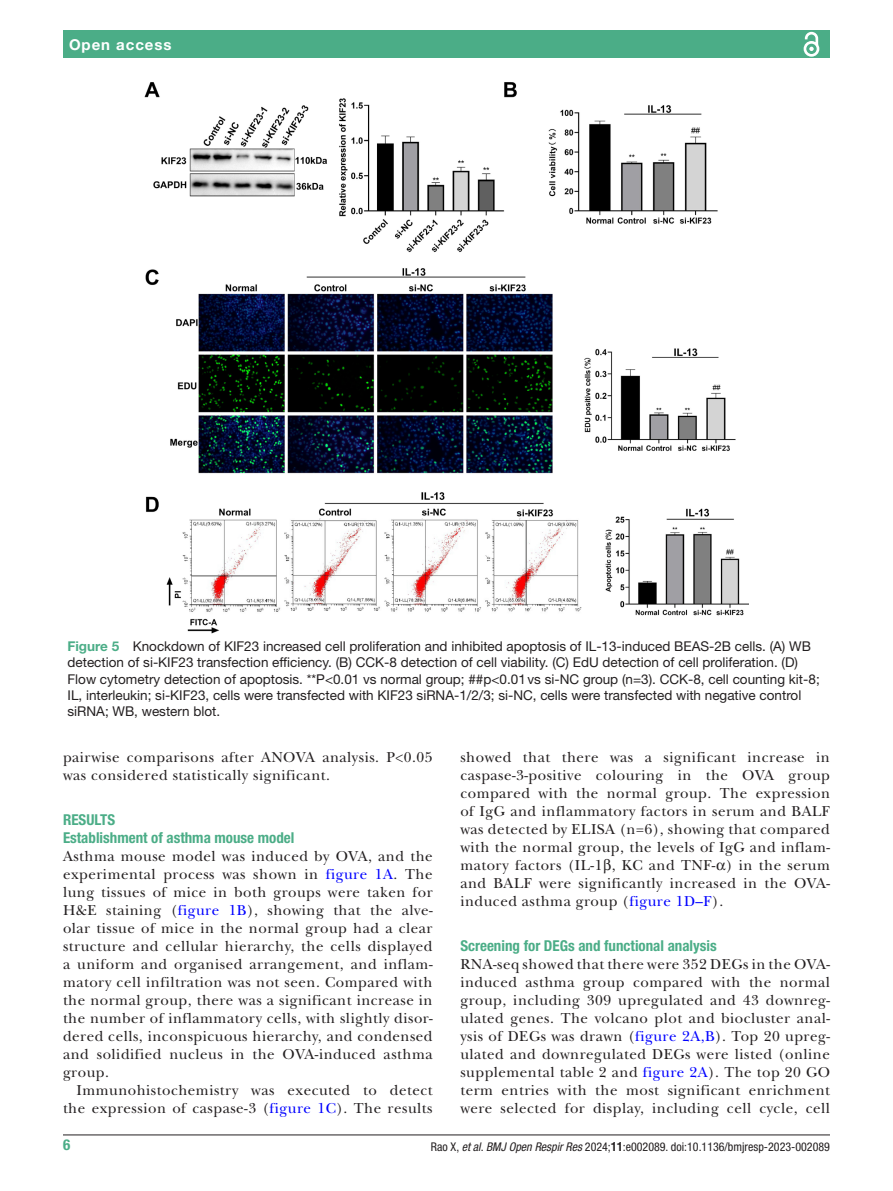
<style>
.page{position:relative;width:893px;height:1191px;background:#fff}
.page>*{position:absolute;margin:0;border:0;box-sizing:border-box;transform-origin:0 0}
.t1{font:15px/18px "New Baskerville";letter-spacing:.035em;color:#231f20;text-align:justify}
.t2{font:700 condensed 15px/18px "Helvetica Neue LT Std";color:#4bad87}
.t3{font:700 15px "Helvetica Neue LT Std";letter-spacing:.065em;color:#fff}
.t4{font:13.5px/16.2px "Helvetica Neue LT Std";color:#231f20}
.t5{font:condensed 12px "Helvetica Neue LT Std";color:#231f20}
.s1{font-weight:700;color:#4bad87}
.s2{color:#00f}
.s3{font-style:italic}
.s4{font-family:"Helvetica";font-weight:700}
</style>
<div class="page">
<hr style="left:63px;top:1134px;width:767px;height:1px;background:#231f20">
<div style="left:63px;top:31px;width:767px;height:27px;background:#4bad87"></div>
<svg style="left:803px;top:31px;width:17px;height:26px"></svg>
<img style="left:144px;top:82px;width:605px;height:551px">
<p class="t3" style="left:69px;top:35px;width:104px">Open access</p>
<p class="t4" style="left:68px;top:638px;width:754px"><span class="s1">Figure 5</span> Knockdown of KIF23 increased cell proliferation and inhibited apoptosis of IL-13-induced BEAS-2B cells. (A) WB detection of si-KIF23 transfection efficiency. (B) CCK-8 detection of cell viability. (C) EdU detection of cell proliferation. (D)<br>Flow cytometry detection of apoptosis. **P&lt;0.01 vs normal group; ##p&lt;0.01vs si-NC group (n=3). CCK-8, cell counting kit-8; IL, interleukin; si-KIF23, cells were transfected with KIF23 siRNA-1/2/3; si-NC, cells were transfected with negative control siRNA; WB, western blot.</p>
<p class="t1" style="left:63px;top:748px;width:371px">pairwise comparisons after ANOVA analysis. P&lt;0.05 was considered statistically significant.</p>
<p class="t2" style="left:63px;top:810px;width:233px">RESULTS<br>Establishment of asthma mouse model</p>
<p class="t1" style="left:63px;top:847px;width:371px">Asthma mouse model was induced by OVA, and the experimental process was shown in <span class="s2">figure 1A</span>. The lung tissues of mice in both groups were taken for H&amp;E staining (<span class="s2">figure 1B</span>), showing that the alve&shy;olar tissue of mice in the normal group had a clear structure and cellular hierarchy, the cells displayed a uniform and organised arrangement, and inflam&shy;matory cell infiltration was not seen. Compared with the normal group, there was a significant increase in the number of inflammatory cells, with slightly disor&shy;dered cells, inconspicuous hierarchy, and condensed and solidified nucleus in the OVA-induced asthma group.</p>
<p class="t1" style="left:63px;top:1081px;width:371px;text-align:right">Immunohistochemistry was executed to detect the expression of caspase-3 (<span class="s2">figure 1C</span>). The results</p>
<p class="t1" style="left:460px;top:748px;width:371px">showed that there was a significant increase in caspase-3-positive colouring in the OVA group compared with the normal group. The expression of IgG and inflammatory factors in serum and BALF was detected by ELISA (n=6), showing that compared with the normal group, the levels of IgG and inflam&shy;matory factors (IL-1 , KC and TNF- ) in the serum and BALF were significantly increased in the OVA&shy;induced asthma group (<span class="s2">figure 1D–F</span>).</p>
<p class="t2" style="left:460px;top:936px;width:258px">Screening for DEGs and functional analysis</p>
<p class="t1" style="left:460px;top:955px;width:371px">RNA-seq showed that there were 352 DEGs in the OVA&shy;induced asthma group compared with the normal group, including 309 upregulated and 43 downreg&shy;ulated genes. The volcano plot and biocluster anal&shy;ysis of DEGs was drawn (<span class="s2">figure 2A,B</span>). Top 20 upreg&shy;ulated and downregulated DEGs were listed (online supplemental table 2 and <span class="s2">figure 2A</span>). The top 20 GO term entries with the most significant enrichment were selected for display, including cell cycle, cell</p>
<p class="t2" style="left:63px;top:1135px;width:9px">6</p>
<p class="t5" style="left:431px;top:1139px;width:401px">Rao X, <span class="s3">et al</span>. <span class="s3">BMJ Open Respir Res</span> 2024;<span class="s4">11</span>:e002089. doi:10.1136/bmjresp-2023-002089</p>
</div>
